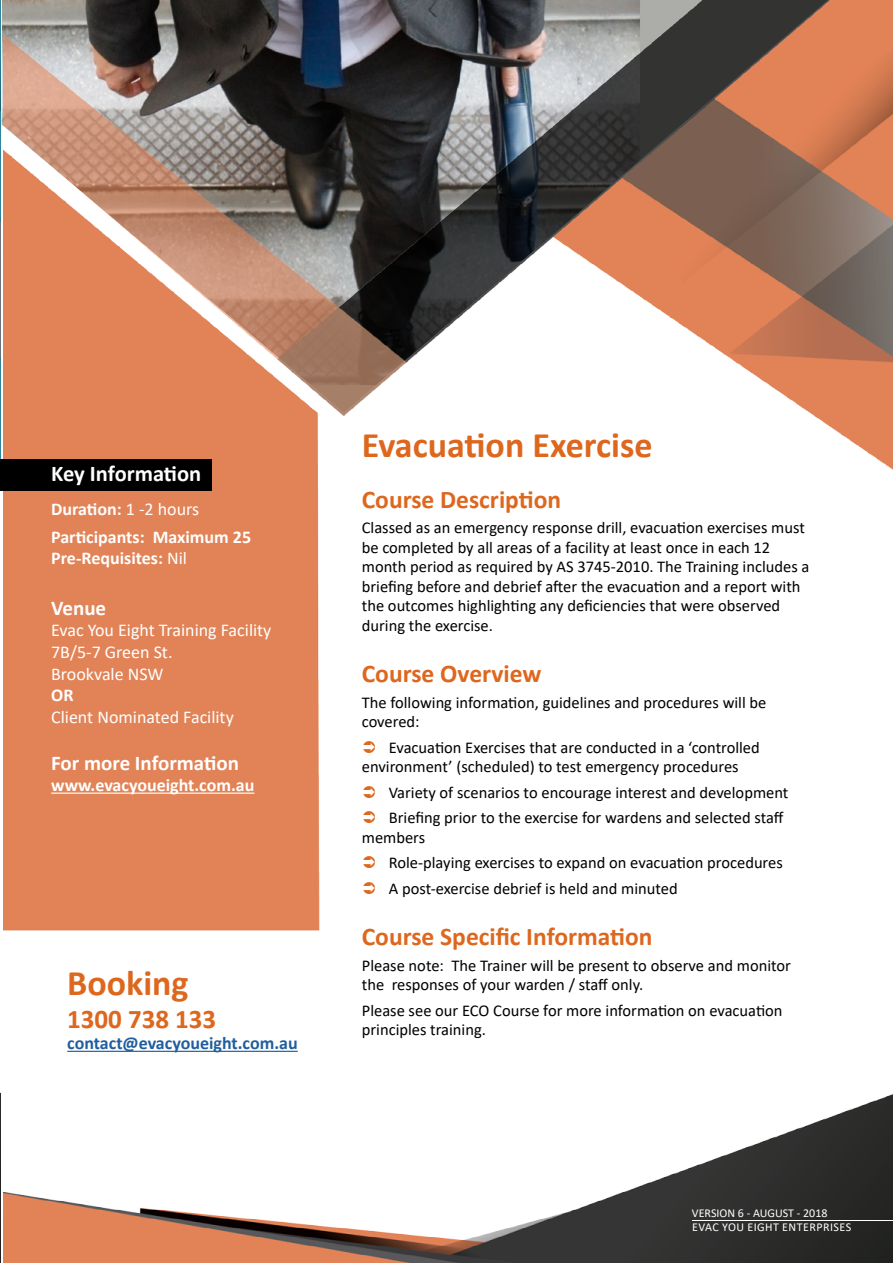
<style>
.page{position:relative;width:893px;height:1263px;background:#fff}
.page>*{position:absolute;margin:0;border:0;box-sizing:border-box;transform-origin:0 0}
.t1{font:700 36px "Calibri";color:#de671e}
.t2{font:700 27px "Calibri";color:#de671e}
.t3{font:700 25.5px "Calibri";color:#de671e}
.t4{font:700 22.5px "Calibri";letter-spacing:-.005em;color:#fff}
.t5{font:700 21px "Calibri";color:#fff}
.t6{font:700 18px/27.6px "Calibri";color:#fff}
.t7{font:18px/21.6px "Calibri";color:#fff}
.t8{font:700 18px "Calibri";color:#215e9e}
.t9{font:16.5px/19.5px "Calibri";color:#000}
.t10{font:12px/14.4px "Calibri";letter-spacing:.03em;color:#fff}
.s1{font-weight:400}
</style>
<div class="page">
<img style="left:0;top:0;width:1px;height:1263px">
<img style="left:3px;top:0;width:890px;height:1263px">
<div style="left:0;top:459px;width:211px;height:31px;background:#000"></div>
<hr style="left:51px;top:792px;width:203px;height:2px;background:#fff">
<hr style="left:67px;top:1051px;width:231px;height:1px;background:#215e9e">
<hr style="left:692px;top:1220px;width:201px;height:1px;background:#fff">
<svg style="left:364px;top:741px;width:11px;height:12px"></svg>
<svg style="left:364px;top:786px;width:11px;height:12px"></svg>
<svg style="left:364px;top:811px;width:11px;height:12px"></svg>
<svg style="left:364px;top:856px;width:11px;height:12px"></svg>
<svg style="left:364px;top:882px;width:11px;height:12px"></svg>
<h3 class="t4" style="left:51px;top:458px;width:152px">Key Information</h3>
<p class="t6" style="left:51px;top:495px;width:201px">Duration: <span class="s1">1 -2 hours<br></span>Participants: Maximum 25</p>
<p class="t6" style="left:51px;top:544px;width:137px">Pre-Requisites: <span class="s1">Nil</span></p>
<p class="t5" style="left:51px;top:593px;width:57px">Venue</p>
<p class="t7" style="left:51px;top:619px;width:222px">Evac You Eight Training Facility<br>7B/5-7 Green St.<br>Brookvale NSW</p>
<p class="t6" style="left:51px;top:681px;width:24px">OR</p>
<p class="t7" style="left:51px;top:705px;width:184px">Client Nominated Facility</p>
<p class="t5" style="left:51px;top:748px;width:189px">For more Information</p>
<p class="t6" style="left:51px;top:771px;width:205px">www.evacyoueight.com.au</p>
<h1 class="t1" style="left:67px;top:958px;width:123px">Booking</h1>
<h2 class="t2" style="left:67px;top:999px;width:151px">1300 738 133</h2>
<p class="t8" style="left:67px;top:1030px;width:232px">contact@evacyoueight.com.au</p>
<h1 class="t1" style="left:362px;top:419px;width:292px">Evacuation Exercise</h1>
<h3 class="t3" style="left:362px;top:481px;width:201px">Course Description</h3>
<p class="t9" style="left:362px;top:518px;width:449px">Classed as an emergency response drill, evacuation exercises must be completed by all areas of a facility at least once in each 12 month period as required by AS 3745-2010. The Training includes a briefing before and debrief after the evacuation and a report with the outcomes highlighting any deficiencies that were observed during the exercise.</p>
<h3 class="t3" style="left:362px;top:655px;width:181px">Course Overview</h3>
<p class="t9" style="left:362px;top:692px;width:406px">The following information, guidelines and procedures will be covered:</p>
<p class="t9" style="left:362px;top:737px;width:400px;text-indent:27px">Evacuation Exercises that are conducted in a ‘controlled environment’ (scheduled) to test emergency procedures</p>
<p class="t9" style="left:389px;top:779px;width:401px;line-height:25.5px">Variety of scenarios to encourage interest and development<br>Briefing prior to the exercise for wardens and selected staff</p>
<p class="t9" style="left:389px;top:824px;width:396px;line-height:25.5px;text-indent:-27px">members<br>Role-playing exercises to expand on evacuation procedures<br>A post-exercise debrief is held and minuted</p>
<h3 class="t3" style="left:362px;top:918px;width:292px">Course Specific Information</h3>
<p class="t9" style="left:362px;top:955px;width:431px">Please note: The Trainer will be present to observe and monitor the responses of your warden / staff only.</p>
<p class="t9" style="left:362px;top:1000px;width:422px">Please see our ECO Course for more information on evacuation principles training.</p>
<p class="t10" style="left:692px;top:1205px;width:161px">VERSION 6 - AUGUST - 2018<br>EVAC YOU EIGHT ENTERPRISES</p>
</div>
